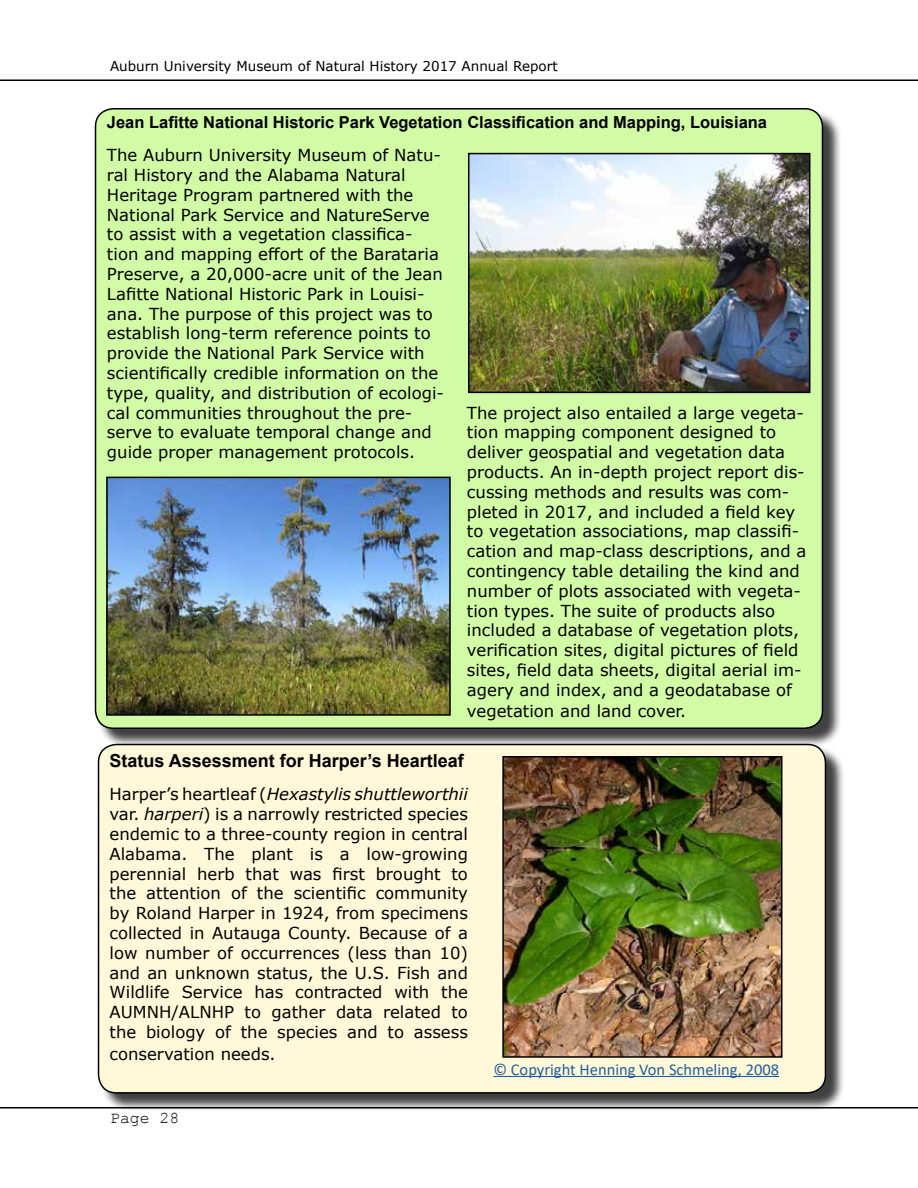
<style>
.page{position:relative;width:918px;height:1188px;background:#fff}
.page>*{position:absolute;margin:0;border:0;box-sizing:border-box;transform-origin:0 0}
.t1{font:700 18px "Arial";color:#000}
.t2{font:16.5px/19.8px "Verdana";color:#000}
.t3{font:700 16.5px "Arial";color:#000}
.t4{font:16.5px "Calibri";color:#215e9e}
.t5{font:16.5px "Courier New";color:#000}
.t6{font:13.5px "Verdana";color:#000}
.s1{font-style:italic}
</style>
<div class="page">
<hr style="left:0;top:80px;width:918px;height:1px;background:#000">
<hr style="left:0;top:1107px;width:918px;height:1px;background:#000">
<div style="left:97px;top:110px;width:745px;height:637px;background:#000;opacity:.75"></div>
<div style="left:96px;top:109px;width:726px;height:619px;background:#d1fba5;border-radius:18px"></div>
<img style="left:471px;top:156px;width:336px;height:234px">
<div style="left:468px;top:153px;width:342px;height:240px;border:2px solid #000"></div>
<div style="left:100px;top:746px;width:745px;height:366px;background:#000;opacity:.75"></div>
<div style="left:99px;top:745px;width:726px;height:348px;background:#fff9d9;border-radius:18px"></div>
<div style="left:98px;top:744px;width:728px;height:350px;border:2px solid #000;border-radius:18px"></div>
<img style="left:109px;top:480px;width:339px;height:233px">
<div style="left:106px;top:477px;width:345px;height:239px;border:2px solid #000"></div>
<hr style="left:493px;top:1076px;width:286px;height:1px;background:#215e9e">
<img style="left:505px;top:759px;width:274px;height:296px">
<div style="left:502px;top:756px;width:280px;height:302px;border:2px solid #000"></div>
<p class="t6" style="left:110px;top:57px;width:449px">Auburn University Museum of Natural History 2017 Annual Report</p>
<p class="t3" style="left:107px;top:111px;width:662px">Jean Lafitte National Historic Park Vegetation Classification and Mapping, Louisiana</p>
<p class="t2" style="left:107px;top:145px;width:339px">The Auburn University Museum of Natu&shy;ral History and the Alabama Natural Heritage Program partnered with the National Park Service and NatureServe to assist with a vegetation classifica&shy;tion and mapping effort of the Barataria Preserve, a 20,000-acre unit of the Jean Lafitte National Historic Park in Louisi&shy;ana. The purpose of this project was to establish long-term reference points to provide the National Park Service with scientifically credible information on the type, quality, and distribution of ecologi&shy;cal communities throughout the pre&shy;serve to evaluate temporal change and guide proper management protocols.</p>
<p class="t2" style="left:467px;top:403px;width:341px">The project also entailed a large vegeta&shy;tion mapping component designed to deliver geospatial and vegetation data products. An in-depth project report dis&shy;cussing methods and results was com&shy;pleted in 2017, and included a field key to vegetation associations, map classifi&shy;cation and map-class descriptions, and a contingency table detailing the kind and number of plots associated with vegeta&shy;tion types. The suite of products also included a database of vegetation plots, verification sites, digital pictures of field sites, field data sheets, digital aerial im&shy;agery and index, and a geodatabase of</p>
<p class="t2" style="left:467px;top:701px;width:221px">vegetation and land cover.</p>
<p class="t1" style="left:110px;top:748px;width:356px">Status Assessment for Harper’s Heartleaf</p>
<p class="t2" style="left:109px;top:784px;width:360px;text-align:justify">Harper’s heartleaf (<span class="s1">Hexastylis shuttleworthii </span>var. <span class="s1">harperi</span>) is a narrowly restricted species endemic to a three-county region in central Alabama. The plant is a low-growing perennial herb that was first brought to the attention of the scientific community by Roland Harper in 1924, from specimens collected in Autauga County. Because of a low number of occurrences (less than 10) and an unknown status, the U.S. Fish and Wildlife Service has contracted with the AUMNH/ALNHP to gather data related to the biology of the species and to assess</p>
<p class="t2" style="left:109px;top:1044px;width:168px">conservation needs.</p>
<p class="t5" style="left:110px;top:1108px;width:71px">Page 28</p>
<p class="t4" style="left:493px;top:1058px;width:287px">© Copyright Henning Von Schmeling, 2008</p>
</div>
